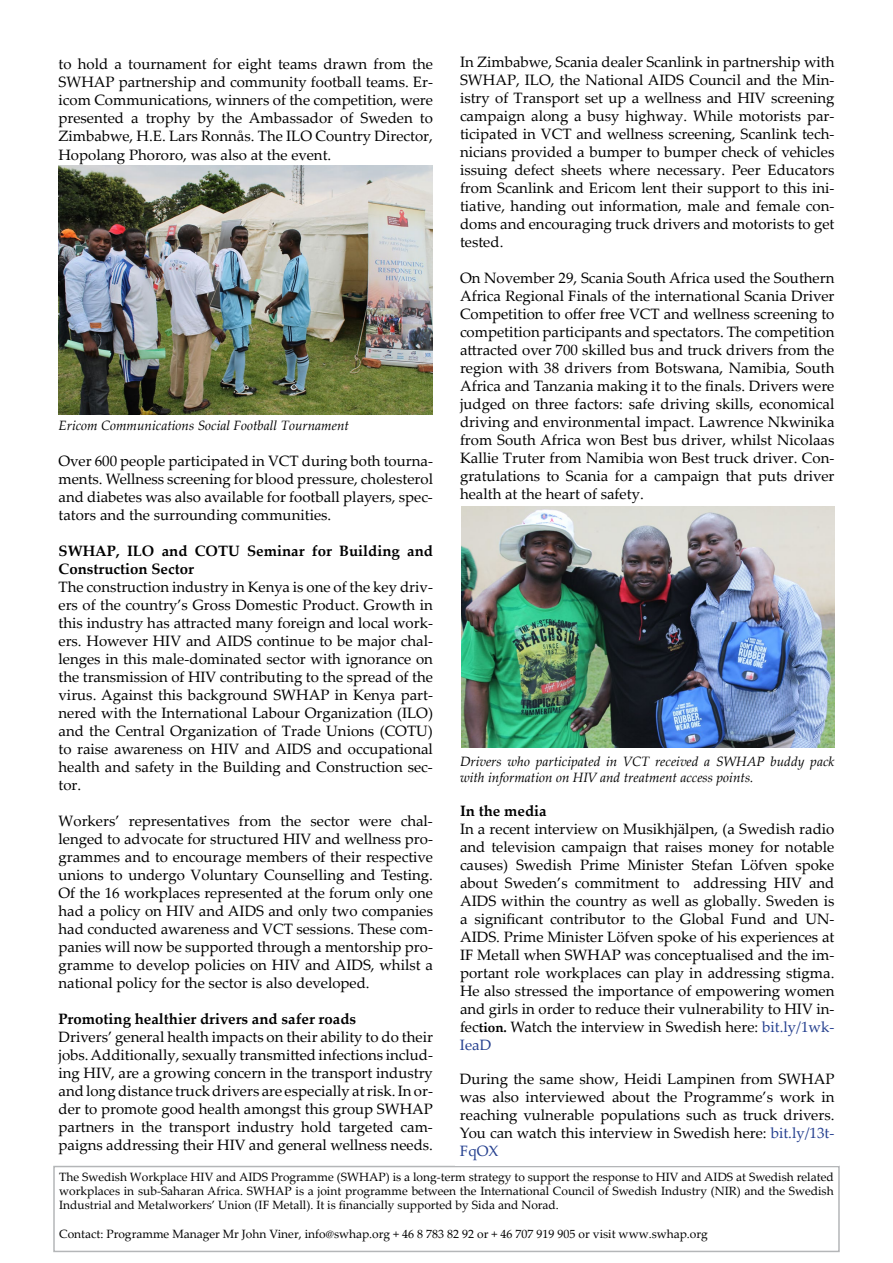
<style>
.page{position:relative;width:893px;height:1263px;background:#fff}
.page>*{position:absolute;margin:0;border:0;box-sizing:border-box;transform-origin:0 0}
.t1{font:15px/18px "Palatino Linotype";color:#000;text-align:justify}
.t2{font:700 15px/18px "Palatino Linotype";color:#000}
.t3{font:italic 13.5px/16.2px "Palatino Linotype";color:#000}
.t4{font:12px/14.4px "Palatino Linotype";color:#000;text-align:justify}
.s1{font-weight:700;font-size:13.5px}
.s2{color:#25408f}
</style>
<div class="page">
<div style="left:53px;top:1166px;width:787px;height:86px;border:2px solid #b4b6b8"></div>
<img style="left:58px;top:166px;width:374px;height:248px">
<img style="left:462px;top:506px;width:372px;height:241px">
<p class="t1" style="left:58px;top:55px;width:376px">to hold a tournament for eight teams drawn from the SWHAP partnership and community football teams. Er&shy;icom Communications, winners of the competition, were presented a trophy by the Ambassador of Sweden to Zimbabwe, H.E. Lars Ronnås. The ILO Country Director, Hopolang Phororo, was also at the event.</p>
<p class="t3" style="left:58px;top:416px;width:292px">Ericom Communications Social Football Tournament</p>
<p class="t1" style="left:59px;top:451px;width:376px">Over 600 people participated in VCT during both tourna&shy;ments. Wellness screening for blood pressure, cholesterol and diabetes was also available for football players, spec&shy;tators and the surrounding communities.</p>
<p class="t2" style="left:59px;top:541px;width:376px">SWHAP, ILO and COTU Seminar for Building and<br>Construction Sector</p>
<p class="t1" style="left:59px;top:577px;width:376px">The construction industry in Kenya is one of the key driv&shy;ers of the country’s Gross Domestic Product. Growth in this industry has attracted many foreign and local work&shy;ers. However HIV and AIDS continue to be major chal&shy;lenges in this male-dominated sector with ignorance on the transmission of HIV contributing to the spread of the virus. Against this background SWHAP in Kenya part&shy;nered with the International Labour Organization (ILO) and the Central Organization of Trade Unions (COTU) to raise awareness on HIV and AIDS and occupational health and safety in the Building and Construction sec&shy;tor.</p>
<p class="t1" style="left:59px;top:811px;width:376px">Workers’ representatives from the sector were chal&shy;lenged to advocate for structured HIV and wellness pro&shy;grammes and to encourage members of their respective unions to undergo Voluntary Counselling and Testing.<br>Of the 16 workplaces represented at the forum only one had a policy on HIV and AIDS and only two companies had conducted awareness and VCT sessions. These com&shy;panies will now be supported through a mentorship pro&shy;gramme to develop policies on HIV and AIDS, whilst a national policy for the sector is also developed.</p>
<p class="t2" style="left:59px;top:1009px;width:299px">Promoting healthier drivers and safer roads</p>
<p class="t1" style="left:59px;top:1027px;width:376px">Drivers’ general health impacts on their ability to do their jobs. Additionally, sexually transmitted infections includ&shy;ing HIV, are a growing concern in the transport industry and long distance truck drivers are especially at risk. In or&shy;der to promote good health amongst this group SWHAP partners in the transport industry hold targeted cam&shy;paigns addressing their HIV and general wellness needs.</p>
<p class="t1" style="left:460px;top:53px;width:376px">In Zimbabwe, Scania dealer Scanlink in partnership with SWHAP, ILO, the National AIDS Council and the Min&shy;istry of Transport set up a wellness and HIV screening campaign along a busy highway. While motorists par&shy;ticipated in VCT and wellness screening, Scanlink tech&shy;nicians provided a bumper to bumper check of vehicles issuing defect sheets where necessary. Peer Educators from Scanlink and Ericom lent their support to this ini&shy;tiative, handing out information, male and female con&shy;doms and encouraging truck drivers and motorists to get tested.</p>
<p class="t1" style="left:460px;top:269px;width:376px">On November 29, Scania South Africa used the Southern Africa Regional Finals of the international Scania Driver Competition to offer free VCT and wellness screening to competition participants and spectators. The competition attracted over 700 skilled bus and truck drivers from the region with 38 drivers from Botswana, Namibia, South Africa and Tanzania making it to the finals. Drivers were judged on three factors: safe driving skills, economical driving and environmental impact. Lawrence Nkwinika from South Africa won Best bus driver, whilst Nicolaas Kallie Truter from Namibia won Best truck driver. Con&shy;gratulations to Scania for a campaign that puts driver health at the heart of safety.</p>
<p class="t3" style="left:460px;top:752px;width:376px">Drivers who participated in VCT received a SWHAP buddy pack with information on HIV and treatment access points.</p>
<p class="t2" style="left:460px;top:801px;width:88px">In the media</p>
<p class="t1" style="left:460px;top:819px;width:376px">In a recent interview on Musikhjälpen, (a Swedish radio and television campaign that raises money for notable causes) Swedish Prime Minister Stefan Löfven spoke about Sweden’s commitment to addressing HIV and AIDS within the country as well as globally. Sweden is a significant contributor to the Global Fund and UN-AIDS. Prime Minister Löfven spoke of his experiences at IF Metall when SWHAP was conceptualised and the im&shy;portant role workplaces can play in addressing stigma.<br>He also stressed the importance of empowering women and girls in order to reduce their vulnerability to HIV in&shy;fec<span class="s1">tion.</span> Watch the interview in Swedish here: <span class="s2">bit.ly/1wk-IeaD</span></p>
<p class="t1" style="left:460px;top:1070px;width:376px">During the same show, Heidi Lampinen from SWHAP was also interviewed about the Programme’s work in reaching vulnerable populations such as truck drivers.<br>You can watch this interview in Swedish here: <span class="s2">bit.ly/13t-FqOX</span></p>
<p class="t4" style="left:59px;top:1169px;width:776px">The Swedish Workplace HIV and AIDS Programme (SWHAP) is a long-term strategy to support the response to HIV and AIDS at Swedish related workplaces in sub-Saharan Africa. SWHAP is a joint programme between the International Council of Swedish Industry (NIR) and the Swedish Industrial and Metalworkers’ Union (IF Metall). It is financially supported by Sida and Norad.</p>
<p class="t4" style="left:59px;top:1226px;width:650px">Contact: Programme Manager Mr John Viner, info@swhap.org + 46 8 783 82 92 or + 46 707 919 905 or visit www.swhap.org</p>
</div>
